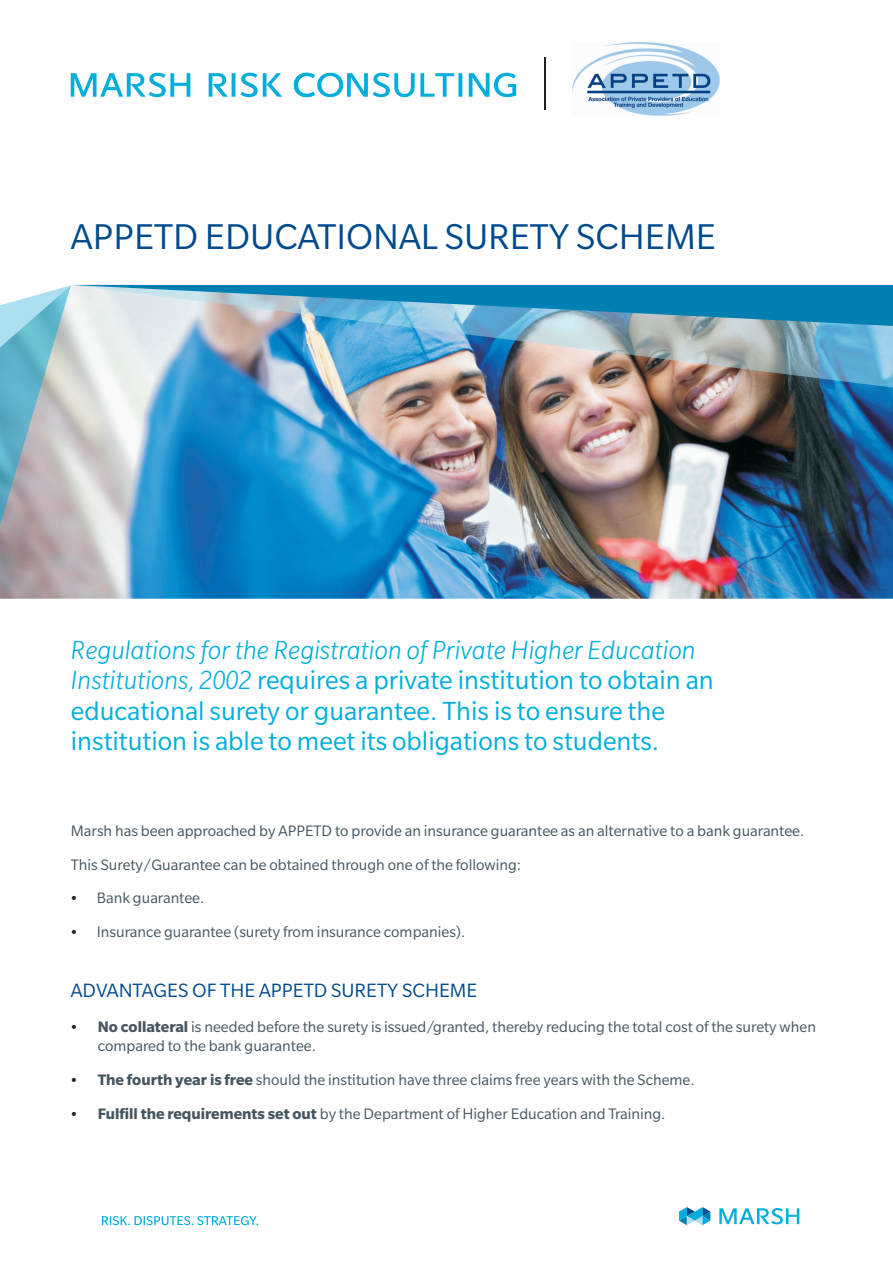
<style>
.page{position:relative;width:893px;height:1263px;background:#fff}
.page>*{position:absolute;margin:0;border:0;box-sizing:border-box;transform-origin:0 0}
.t1{font:39px "Slate Pro";color:#004a8d}
.t2{font:28.5px/30.6px "Slate Pro";color:#00aedc}
.t3{font:21px "Slate Pro";color:#004a8d}
.t4{font:16.5px/18.6px "Slate Pro";color:#45555f}
.t5{font:14.1px "Wingdings";color:#231f20}
.s1{font-weight:300;font-style:italic}
.s2{font-weight:700}
</style>
<div class="page">
<img style="left:0;top:285px;width:893px;height:314px">
<hr style="left:545px;top:58px;width:1px;height:52px;background:#231f20">
<svg style="left:679px;top:1207px;width:31px;height:18px"></svg>
<svg style="left:719px;top:1208px;width:80px;height:16px"></svg>
<svg style="left:102px;top:1216px;width:156px;height:9px"></svg>
<svg style="left:71px;top:73px;width:445px;height:24px"></svg>
<img style="left:572px;top:43px;width:148px;height:73px">
<h1 class="t1" style="left:71px;top:223px;width:646px">APPETD EDUCATIONAL SURETY SCHEME</h1>
<p class="t2" style="left:71px;top:639px;width:644px"><span class="s1">Regulations for the Registration of Private Higher Education Institutions, 2002</span> requires a private institution to obtain an educational surety or guarantee. This is to ensure the institution is able to meet its obligations to students.</p>
<p class="t4" style="left:71px;top:824px;width:735px">Marsh has been approached by APPETD to provide an insurance guarantee as an alternative to a bank guarantee.</p>
<p class="t4" style="left:71px;top:858px;width:452px">This Surety/Guarantee can be obtained through one of the following:</p>
<p class="t4" style="left:97px;top:891px;width:109px">Bank guarantee.</p>
<p class="t4" style="left:97px;top:925px;width:370px">Insurance guarantee (surety from insurance companies).</p>
<p class="t5" style="left:71px;top:892px;width:44px">•</p>
<p class="t5" style="left:71px;top:926px;width:44px">•</p>
<p class="t3" style="left:71px;top:983px;width:408px">ADVANTAGES OF THE APPETD SURETY SCHEME</p>
<p class="t5" style="left:71px;top:1021px;width:44px">•</p>
<p class="t5" style="left:71px;top:1074px;width:44px">•</p>
<p class="t5" style="left:71px;top:1108px;width:44px">•</p>
<p class="t4" style="left:98px;top:1020px;width:720px"><span class="s2">No collateral</span> is needed before the surety is issued/granted, thereby reducing the total cost of the surety when compared to the bank guarantee.</p>
<p class="t4" style="left:98px;top:1065px;width:598px;line-height:34px"><span class="s2">The fourth year is free</span> should the institution have three claims free years with the Scheme.<br><span class="s2">Fulfill the requirements set out</span> by the Department of Higher Education and Training.</p>
</div>
